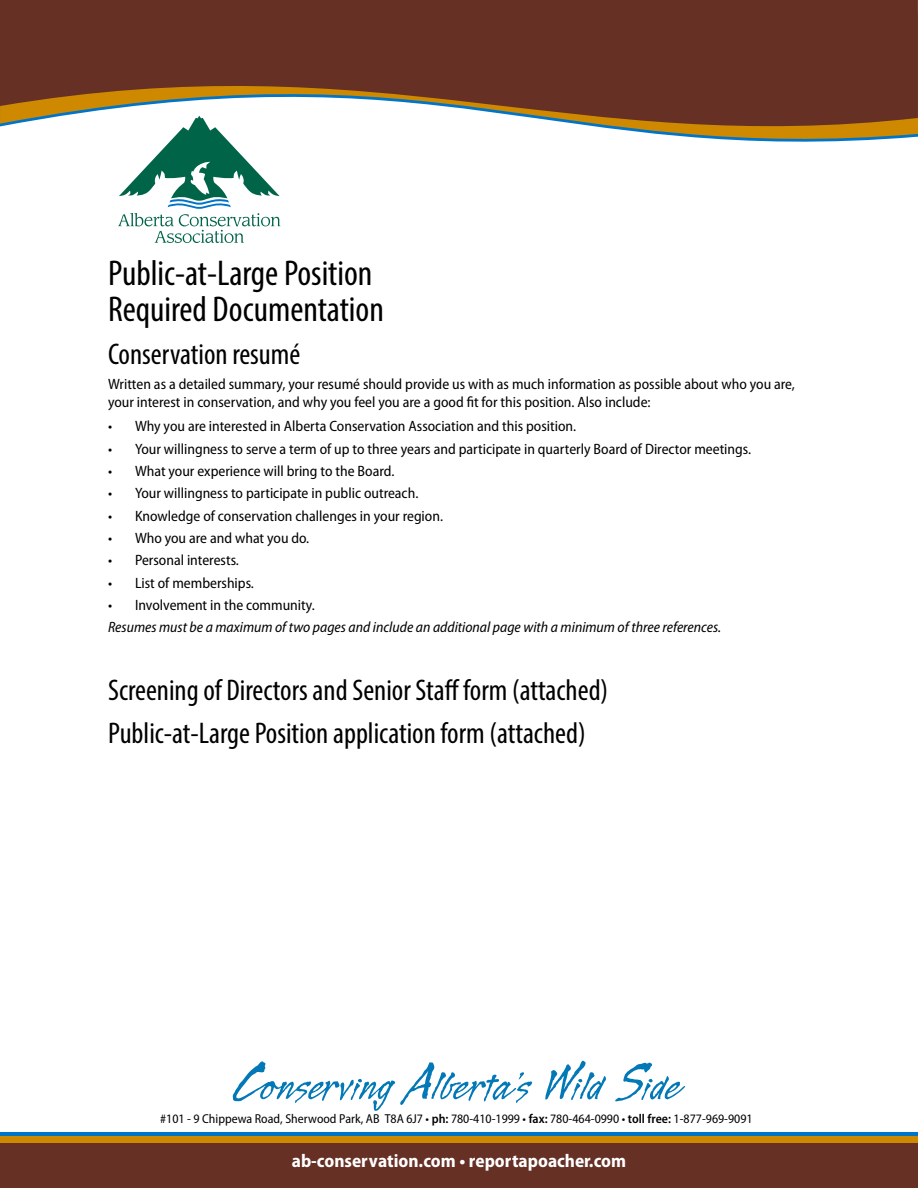
<style>
.page{position:relative;width:918px;height:1188px;background:#fff}
.page>*{position:absolute;margin:0;border:0;box-sizing:border-box;transform-origin:0 0}
.t1{font:condensed 36px/36px "Myriad Pro";color:#000}
.t2{font:condensed 30px/42.8px "Myriad Pro";color:#000}
.t3{font:700 semi-condensed 18.6px "Myriad Pro";color:#fff}
.t4{font:semi-condensed 15px/18px "Myriad Pro";color:#000}
.t5{font:italic semi-condensed 15px "Myriad Pro";color:#000}
.t6{font:semi-condensed 12.9px "Myriad Pro";color:#000}
.s1{font-weight:600}
</style>
<div class="page">
<svg style="left:0;top:0;width:918px;height:142px;background:#805444"></svg>
<div style="left:0;top:1132px;width:918px;height:7px;background:#0074c8"></div>
<div style="left:0;top:1141px;width:918px;height:47px;background:#663025"></div>
<div style="left:0;top:1136px;width:918px;height:7px;background:#ce8900"></div>
<svg style="left:233px;top:1061px;width:452px;height:50px"></svg>
<svg style="left:118px;top:116px;width:162px;height:127px"></svg>
<h1 class="t1" style="left:108px;top:255px;width:277px">Public-at-Large Position<br>Required Documentation</h1>
<h2 class="t2" style="left:108px;top:332px;width:194px">Conservation resumé</h2>
<p class="t4" style="left:108px;top:374px;width:689px">Written as a detailed summary, your resumé should provide us with as much information as possible about who you are, your interest in conservation, and why you feel you are a good fit for this position. Also include:</p>
<p class="t4" style="left:108px;top:417px;width:470px">• Why you are interested in Alberta Conservation Association and this position.</p>
<p class="t4" style="left:108px;top:439px;width:645px">• Your willingness to serve a term of up to three years and participate in quarterly Board of Director meetings.</p>
<p class="t4" style="left:108px;top:462px;width:288px">• What your experience will bring to the Board.</p>
<p class="t4" style="left:108px;top:484px;width:312px">• Your willingness to participate in public outreach.</p>
<p class="t4" style="left:108px;top:506px;width:337px">• Knowledge of conservation challenges in your region.</p>
<p class="t4" style="left:108px;top:529px;width:203px">• Who you are and what you do.</p>
<p class="t4" style="left:108px;top:551px;width:132px">• Personal interests.</p>
<p class="t4" style="left:108px;top:573px;width:148px">• List of memberships.</p>
<p class="t4" style="left:108px;top:596px;width:208px">• Involvement in the community.</p>
<p class="t5" style="left:108px;top:618px;width:615px">Resumes must be a maximum of two pages and include an additional page with a minimum of three references.</p>
<h2 class="t2" style="left:108px;top:668px;width:502px">Screening of Directors and Senior Staff form (attached)<br>Public-at-Large Position application form (attached)</h2>
<p class="t6" style="left:160px;top:1111px;width:594px">#101 - 9 Chippewa Road, Sherwood Park, AB T8A 6J7 • <span class="s1">ph:</span> 780-410-1999 • <span class="s1">fax:</span> 780-464-0990 • <span class="s1">toll free:</span> 1-877-969-9091</p>
<p class="t3" style="left:292px;top:1149px;width:336px">ab-conservation.com • reportapoacher.com</p>
</div>
